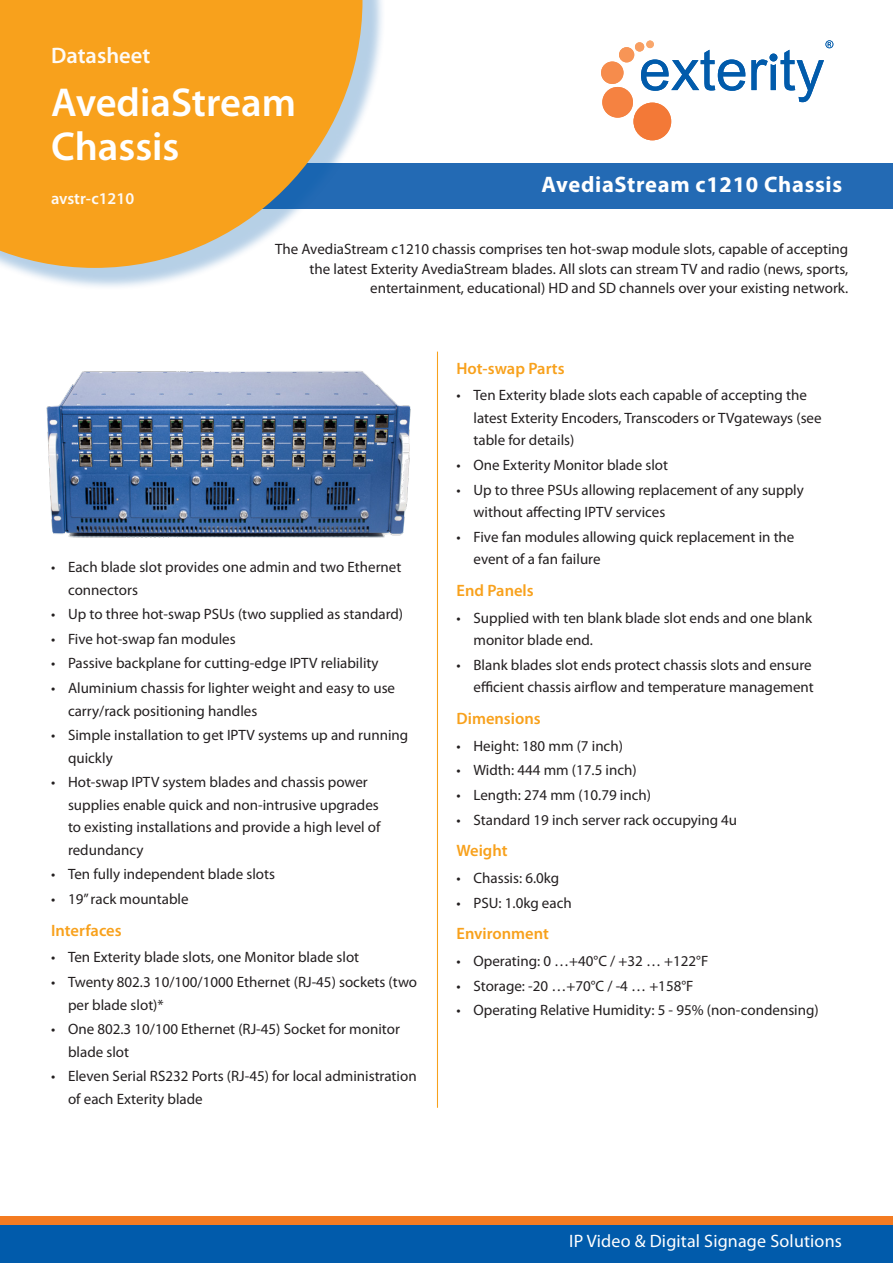
<style>
.page{position:relative;width:893px;height:1263px;background:#fff}
.page>*{position:absolute;margin:0;border:0;box-sizing:border-box;transform-origin:0 0}
.FrontPage_AvediaServ{font:600 40.5px "Myriad Pro";color:#fff}
.t1{font:700 22.5px "Myriad Pro";letter-spacing:.03em;color:#fff}
.Tech_Spec_P1{font:600 22.5px "Myriad Pro";color:#fefaf5}
.t2{font:18px "Myriad Pro";letter-spacing:.01em;color:#fff}
.SmallHeading{font:600 16.5px "Myriad Pro";color:#f8a11c}
.Part_number{font:600 16.5px "Myriad Pro";color:#fefaf5}
.FrontPage_first_para{font:15px/22.5px "Myriad Pro";color:#231f20}
</style>
<div class="page">
<div style="left:0;top:163px;width:893px;height:45px;background:#236ab4"></div>
<div style="left:0;top:0;width:385px;height:291px;background:#015bab;opacity:.29"></div>
<svg style="left:0;top:0;width:362px;height:268px;background:#eda83d"></svg>
<div style="left:646px;top:41px;width:8px;height:7px;background:#f9a76c;border-radius:50%"></div>
<div style="left:635px;top:42px;width:9px;height:10px;background:#f89e61;border-radius:50%"></div>
<div style="left:619px;top:47px;width:15px;height:15px;background:#f79556;border-radius:50%"></div>
<div style="left:601px;top:62px;width:22px;height:22px;background:#f68c4c;border-radius:50%"></div>
<div style="left:602px;top:87px;width:31px;height:31px;background:#f58241;border-radius:50%"></div>
<div style="left:633px;top:103px;width:38px;height:37px;background:#f37937;border-radius:50%"></div>
<svg style="left:641px;top:50px;width:104px;height:41px"></svg>
<svg style="left:751px;top:40px;width:82px;height:62px"></svg>
<hr style="left:437px;top:352px;width:1px;height:756px;background:#f8a11c">
<div style="left:0;top:1222px;width:893px;height:41px;background:#015bab"></div>
<div style="left:0;top:1216px;width:893px;height:9px;background:#f47b21"></div>
<img style="left:46px;top:370px;width:365px;height:168px">
<p class="Tech_Spec_P1" style="left:51px;top:42px;width:101px">Datasheet</p>
<p class="FrontPage_AvediaServ" style="left:51px;top:77px;width:247px">AvediaStream</p>
<p class="FrontPage_AvediaServ" style="left:51px;top:121px;width:130px">Chassis</p>
<p class="Part_number" style="left:51px;top:188px;width:85px">avstr-c1210</p>
<p class="t1" style="left:541px;top:170px;width:302px">AvediaStream c1210 Chassis</p>
<p class="FrontPage_first_para" style="left:275px;top:239px;width:575px;line-height:19.5px;text-align:right">The AvediaStream c1210 chassis comprises ten hot-swap module slots, capable of accepting the latest Exterity AvediaStream blades. All slots can stream TV and radio (news, sports, entertainment, educational) HD and SD channels over your existing network.</p>
<p class="FrontPage_first_para" style="left:68px;top:555px;width:335px;text-indent:-17px">• Each blade slot provides one admin and two Ethernet connectors</p>
<p class="FrontPage_first_para" style="left:51px;top:603px;width:354px">• Up to three hot-swap PSUs (two supplied as standard)</p>
<p class="FrontPage_first_para" style="left:51px;top:627px;width:186px">• Five hot-swap fan modules</p>
<p class="FrontPage_first_para" style="left:51px;top:652px;width:329px">• Passive backplane for cutting-edge IPTV reliability</p>
<p class="FrontPage_first_para" style="left:68px;top:676px;width:329px;text-indent:-17px">• Aluminium chassis for lighter weight and easy to use carry/rack positioning handles</p>
<p class="FrontPage_first_para" style="left:68px;top:724px;width:342px;text-indent:-17px">• Simple installation to get IPTV systems up and running quickly</p>
<p class="FrontPage_first_para" style="left:68px;top:771px;width:314px;text-indent:-17px">• Hot-swap IPTV system blades and chassis power supplies enable quick and non-intrusive upgrades to existing installations and provide a high level of redundancy</p>
<p class="FrontPage_first_para" style="left:51px;top:863px;width:226px">• Ten fully independent blade slots</p>
<p class="FrontPage_first_para" style="left:51px;top:887px;width:139px">• 19” rack mountable</p>
<p class="SmallHeading" style="left:51px;top:920px;width:72px">Interfaces</p>
<p class="FrontPage_first_para" style="left:51px;top:946px;width:310px">• Ten Exterity blade slots, one Monitor blade slot</p>
<p class="FrontPage_first_para" style="left:68px;top:970px;width:351px;text-indent:-17px">• Twenty 802.3 10/100/1000 Ethernet (RJ-45) sockets (two per blade slot)*</p>
<p class="FrontPage_first_para" style="left:68px;top:1018px;width:333px;text-indent:-17px">• One 802.3 10/100 Ethernet (RJ-45) Socket for monitor blade slot</p>
<p class="FrontPage_first_para" style="left:68px;top:1065px;width:350px;text-indent:-17px">• Eleven Serial RS232 Ports (RJ-45) for local administration of each Exterity blade</p>
<p class="SmallHeading" style="left:456px;top:358px;width:110px">Hot-swap Parts</p>
<p class="FrontPage_first_para" style="left:473px;top:384px;width:350px;text-indent:-17px">• Ten Exterity blade slots each capable of accepting the latest Exterity Encoders, Transcoders or TVgateways (see table for details)</p>
<p class="FrontPage_first_para" style="left:456px;top:453px;width:213px">• One Exterity Monitor blade slot</p>
<p class="FrontPage_first_para" style="left:473px;top:478px;width:332px;text-indent:-17px">• Up to three PSUs allowing replacement of any supply without affecting IPTV services</p>
<p class="FrontPage_first_para" style="left:473px;top:525px;width:322px;text-indent:-17px">• Five fan modules allowing quick replacement in the event of a fan failure</p>
<p class="SmallHeading" style="left:456px;top:580px;width:79px">End Panels</p>
<p class="FrontPage_first_para" style="left:473px;top:606px;width:340px;text-indent:-17px">• Supplied with ten blank blade slot ends and one blank monitor blade end.</p>
<p class="FrontPage_first_para" style="left:456px;top:653px;width:359px;text-align:right">• Blank blades slot ends protect chassis slots and ensure efficient chassis airflow and temperature management</p>
<p class="SmallHeading" style="left:456px;top:708px;width:86px">Dimensions</p>
<p class="FrontPage_first_para" style="left:456px;top:734px;width:168px">• Height: 180 mm (7 inch)</p>
<p class="FrontPage_first_para" style="left:456px;top:759px;width:182px">• Width: 444 mm (17.5 inch)</p>
<p class="FrontPage_first_para" style="left:456px;top:783px;width:196px">• Length: 274 mm (10.79 inch)</p>
<p class="FrontPage_first_para" style="left:456px;top:808px;width:282px">• Standard 19 inch server rack occupying 4u</p>
<p class="SmallHeading" style="left:456px;top:840px;width:53px">Weight</p>
<p class="FrontPage_first_para" style="left:456px;top:866px;width:104px">• Chassis: 6.0kg</p>
<p class="FrontPage_first_para" style="left:456px;top:891px;width:117px">• PSU: 1.0kg each</p>
<p class="SmallHeading" style="left:456px;top:923px;width:94px">Environment</p>
<p class="FrontPage_first_para" style="left:456px;top:949px;width:253px">• Operating: 0 …+40°C / +32 … +122°F</p>
<p class="FrontPage_first_para" style="left:456px;top:974px;width:238px">• Storage: -20 …+70°C / -4 … +158°F</p>
<p class="FrontPage_first_para" style="left:456px;top:999px;width:364px">• Operating Relative Humidity: 5 - 95% (non-condensing)</p>
<p class="t2" style="left:569px;top:1230px;width:274px">IP Video &amp; Digital Signage Solutions</p>
</div>
